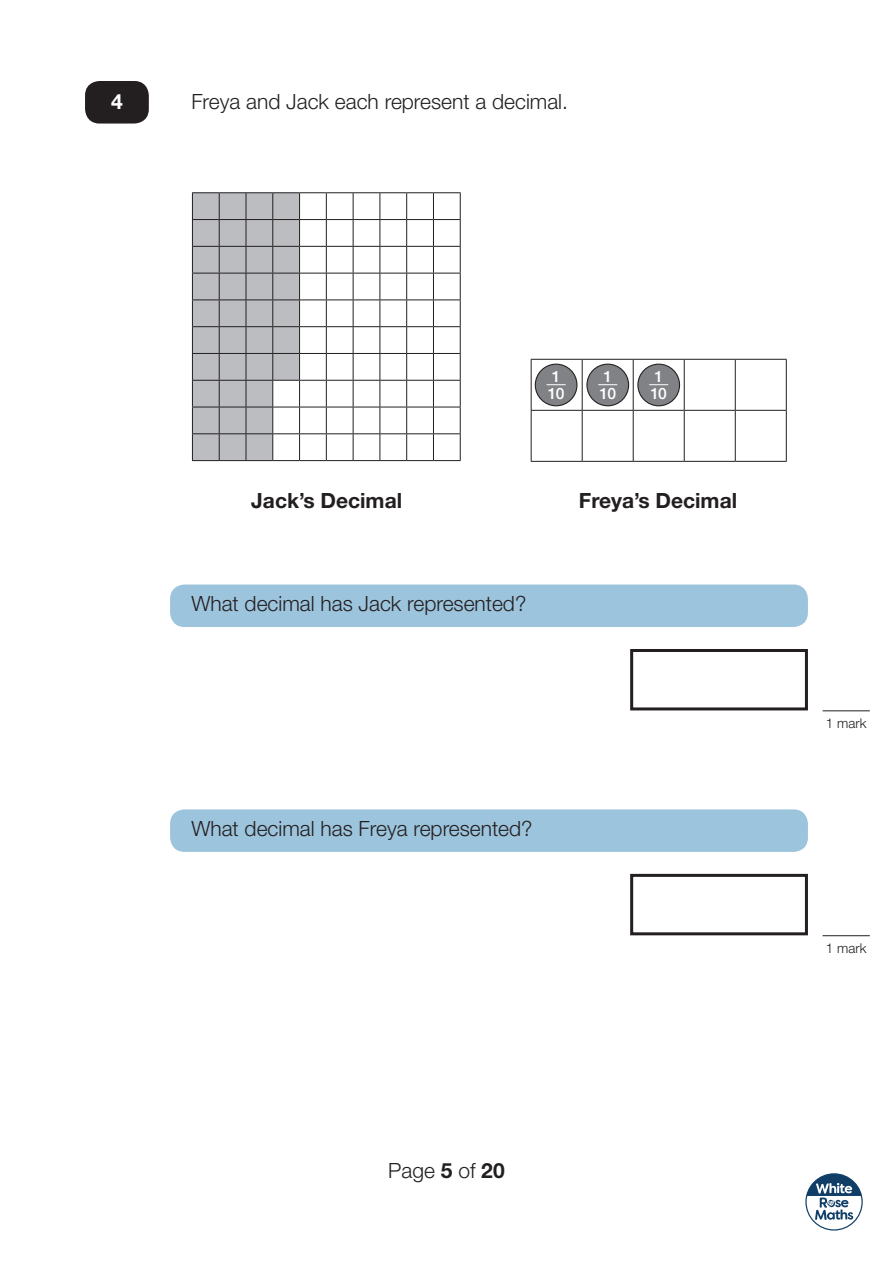
<style>
.page{position:relative;width:893px;height:1263px;background:#fff}
.page>*{position:absolute;margin:0;border:0;box-sizing:border-box;transform-origin:0 0}
.t1{font:300 21px "Helvetica Neue";color:#231f20}
.t2{font:700 21px "Helvetica Neue";color:#231f20}
.t3{font:700 21px "Helvetica Neue";color:#fff}
.t4{font:500 15.6px "Helvetica Neue";color:#fff}
.t5{font:300 13.5px "Helvetica Neue";color:#231f20}
.s1{font-weight:700}
</style>
<div class="page">
<svg style="left:805px;top:1173px;width:58px;height:57px"></svg>
<div style="left:85px;top:81px;width:64px;height:43px;background:#231f20;border-radius:14px"></div>
<svg style="left:192px;top:192px;width:269px;height:269px"></svg>
<hr style="left:531px;top:359px;width:51px;height:1px;background:#231f20">
<hr style="left:531px;top:360px;width:1px;height:50px;background:#231f20">
<hr style="left:582px;top:359px;width:51px;height:1px;background:#231f20">
<hr style="left:582px;top:360px;width:1px;height:50px;background:#231f20">
<hr style="left:633px;top:359px;width:51px;height:1px;background:#231f20">
<hr style="left:633px;top:360px;width:1px;height:50px;background:#231f20">
<hr style="left:684px;top:359px;width:51px;height:1px;background:#231f20">
<hr style="left:684px;top:360px;width:1px;height:50px;background:#231f20">
<hr style="left:735px;top:359px;width:52px;height:1px;background:#231f20">
<hr style="left:735px;top:360px;width:1px;height:50px;background:#231f20">
<hr style="left:786px;top:360px;width:1px;height:50px;background:#231f20">
<hr style="left:531px;top:410px;width:51px;height:1px;background:#231f20">
<hr style="left:531px;top:411px;width:1px;height:50px;background:#231f20">
<hr style="left:582px;top:410px;width:51px;height:1px;background:#231f20">
<hr style="left:582px;top:411px;width:1px;height:50px;background:#231f20">
<hr style="left:633px;top:410px;width:51px;height:1px;background:#231f20">
<hr style="left:633px;top:411px;width:1px;height:50px;background:#231f20">
<hr style="left:684px;top:410px;width:51px;height:1px;background:#231f20">
<hr style="left:684px;top:411px;width:1px;height:50px;background:#231f20">
<hr style="left:735px;top:410px;width:52px;height:1px;background:#231f20">
<hr style="left:735px;top:411px;width:1px;height:50px;background:#231f20">
<hr style="left:786px;top:411px;width:1px;height:50px;background:#231f20">
<hr style="left:531px;top:461px;width:51px;height:1px;background:#231f20">
<hr style="left:582px;top:461px;width:51px;height:1px;background:#231f20">
<hr style="left:633px;top:461px;width:51px;height:1px;background:#231f20">
<hr style="left:684px;top:461px;width:51px;height:1px;background:#231f20">
<hr style="left:735px;top:461px;width:52px;height:1px;background:#231f20">
<div style="left:535px;top:364px;width:42px;height:42px;background:#808285;border-radius:50%"></div>
<div style="left:535px;top:364px;width:42px;height:42px;border:1px solid #231f20;border-radius:50%"></div>
<svg style="left:547px;top:384px;width:19px;height:1px"></svg>
<div style="left:587px;top:364px;width:42px;height:42px;background:#808285;border-radius:50%"></div>
<div style="left:586px;top:364px;width:43px;height:42px;border:1px solid #231f20;border-radius:50%"></div>
<svg style="left:598px;top:384px;width:19px;height:1px"></svg>
<div style="left:638px;top:364px;width:41px;height:42px;background:#808285;border-radius:50%"></div>
<div style="left:637px;top:364px;width:43px;height:42px;border:1px solid #231f20;border-radius:50%"></div>
<svg style="left:649px;top:384px;width:19px;height:1px"></svg>
<div style="left:170px;top:809px;width:638px;height:43px;background:#9dc4dd;border-radius:14px"></div>
<hr style="left:823px;top:935px;width:47px;height:1px;background:#231f20">
<div style="left:630px;top:874px;width:178px;height:61px;border:3px solid #231f20"></div>
<div style="left:170px;top:584px;width:638px;height:43px;background:#9dc4dd;border-radius:14px"></div>
<hr style="left:823px;top:710px;width:47px;height:1px;background:#231f20">
<div style="left:630px;top:649px;width:178px;height:61px;border:3px solid #231f20"></div>
<p class="t3" style="left:111px;top:88px;width:13px">4</p>
<p class="t1" style="left:191px;top:88px;width:378px">Freya and Jack each represent a decimal.</p>
<p class="t4" style="left:552px;top:367px;width:10px">1</p>
<p class="t4" style="left:548px;top:384px;width:18px">10</p>
<p class="t4" style="left:603px;top:367px;width:10px">1</p>
<p class="t4" style="left:599px;top:384px;width:18px">10</p>
<p class="t4" style="left:654px;top:367px;width:10px">1</p>
<p class="t4" style="left:650px;top:384px;width:18px">10</p>
<p class="t2" style="left:251px;top:487px;width:152px">Jack’s Decimal</p>
<p class="t2" style="left:579px;top:487px;width:160px">Freya’s Decimal</p>
<p class="t1" style="left:191px;top:591px;width:336px">What decimal has Jack represented?</p>
<p class="t1" style="left:191px;top:816px;width:343px">What decimal has Freya represented?</p>
<p class="t1" style="left:388px;top:1157px;width:118px">Page <span class="s1">5</span> of <span class="s1">20</span></p>
<p class="t5" style="left:826px;top:715px;width:42px">1 mark</p>
<p class="t5" style="left:826px;top:940px;width:42px">1 mark</p>
</div>
